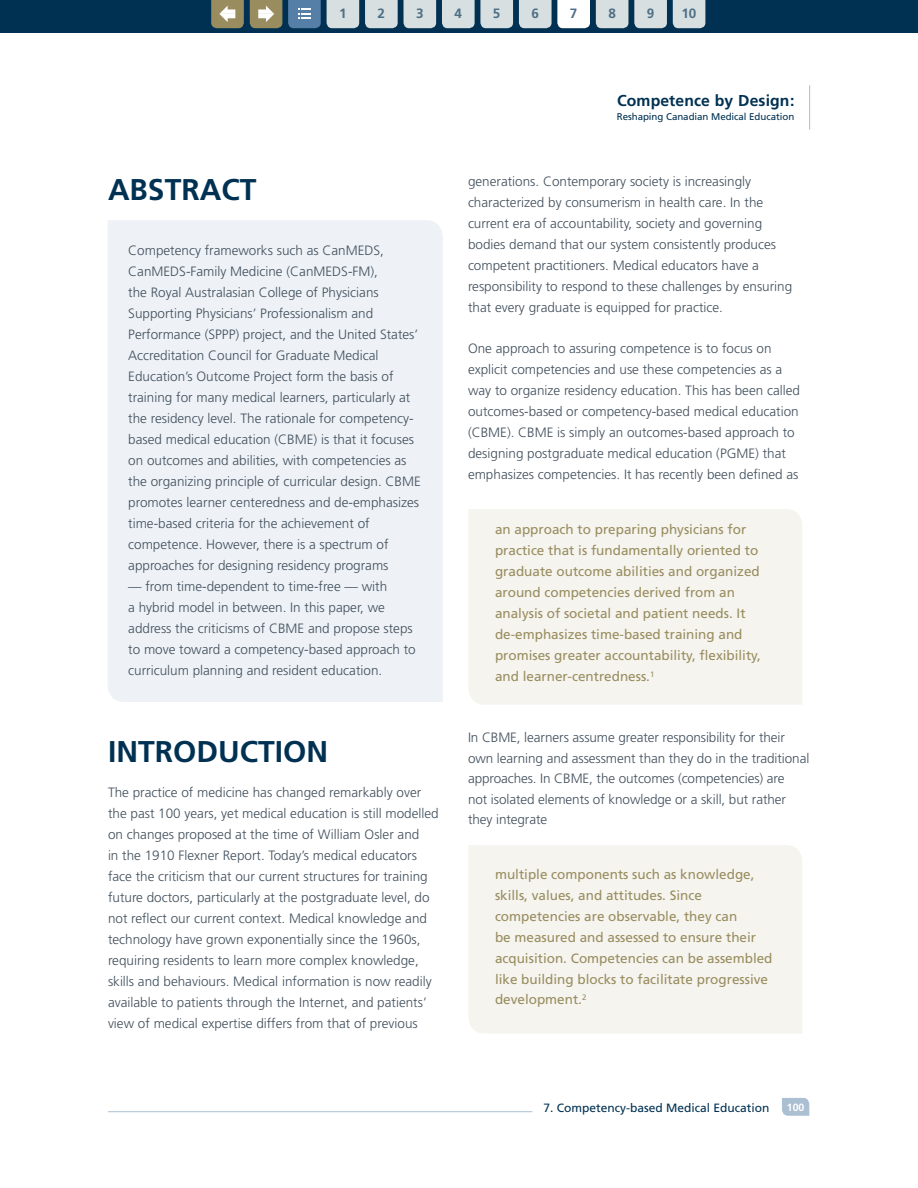
<style>
.page{position:relative;width:918px;height:1188px;background:#fff}
.page>*{position:absolute;margin:0;border:0;box-sizing:border-box;transform-origin:0 0}
.t1{font:700 30px "Frutiger";color:#003152}
.t2{font:700 15.75px "Frutiger";letter-spacing:.005em;color:#003152}
.t3{font:300 13.5px/21px "Frutiger";color:#414f5c}
.t4{font:13.5px/21px "Frutiger";color:#998d5f}
.t5{font:700 13.5px "Frutiger";color:#4d6f86}
.t6{font:12px "Frutiger";color:#003152}
.t7{font:700 10.5px "Frutiger";color:#fff}
.t8{font:9.75px "Frutiger";letter-spacing:-.005em;color:#003152}
</style>
<div class="page">
<div style="left:469px;top:509px;width:333px;height:196px;background:#f5f4ef"></div>
<div style="left:469px;top:845px;width:333px;height:188px;background:#f5f4ef"></div>
<div style="left:108px;top:220px;width:335px;height:482px;background:#eef2f6"></div>
<svg style="left:782px;top:1098px;width:27px;height:18px"></svg>
<hr style="left:108px;top:1111px;width:424px;height:1px;background:#aabfd2">
<hr style="left:809px;top:85px;width:1px;height:45px;background:#a2c0da">
<div style="left:0;top:0;width:918px;height:33px;background:#003152"></div>
<svg style="left:327px;top:0;width:32px;height:28px"></svg>
<svg style="left:365px;top:0;width:33px;height:28px"></svg>
<svg style="left:404px;top:0;width:32px;height:28px"></svg>
<svg style="left:442px;top:0;width:71px;height:28px;background:#c3ced2"></svg>
<svg style="left:519px;top:0;width:71px;height:28px;background:#d5dde0"></svg>
<svg style="left:596px;top:0;width:32px;height:28px"></svg>
<svg style="left:634px;top:0;width:33px;height:28px"></svg>
<svg style="left:673px;top:0;width:32px;height:28px"></svg>
<svg style="left:288px;top:0;width:33px;height:28px"></svg>
<svg style="left:250px;top:0;width:32px;height:28px"></svg>
<svg style="left:211px;top:0;width:33px;height:28px"></svg>
<p class="t5" style="left:339px;top:6px;width:9px">1</p>
<p class="t5" style="left:378px;top:6px;width:9px">2</p>
<p class="t5" style="left:416px;top:6px;width:9px">3</p>
<p class="t5" style="left:455px;top:6px;width:9px">4</p>
<p class="t5" style="left:493px;top:6px;width:9px">5</p>
<p class="t5" style="left:531px;top:6px;width:9px">6</p>
<p class="t5" style="left:570px;top:6px;width:9px">7</p>
<p class="t5" style="left:608px;top:6px;width:9px">8</p>
<p class="t5" style="left:647px;top:6px;width:9px">9</p>
<p class="t5" style="left:681px;top:6px;width:17px">10</p>
<h1 class="t1" style="left:108px;top:172px;width:150px">Abstract</h1>
<p class="t3" style="left:128px;top:240px;width:294px">Competency frameworks such as CanMEDS, CanMEDS-Family Medicine (CanMEDS-FM),<br>the Royal Australasian College of Physicians Supporting Physicians’ Professionalism and Performance (SPPP) project, and the United States’ Accreditation Council for Graduate Medical Education’s Outcome Project form the basis of training for many medical learners, particularly at the residency level. The rationale for competency&shy;based medical education (CBME) is that it focuses on outcomes and abilities, with competencies as the organizing principle of curricular design. CBME promotes learner centeredness and de-emphasizes time-based criteria for the achievement of competence. However, there is a spectrum of approaches for designing residency programs</p>
<p class="t3" style="left:128px;top:576px;width:289px">— from time-dependent to time-free — with<br>a hybrid model in between. In this paper, we address the criticisms of CBME and propose steps to move toward a competency-based approach to curriculum planning and resident education.</p>
<h1 class="t1" style="left:108px;top:734px;width:29px">INTRO</h1>
<h1 class="t1" style="left:196px;top:734px;width:109px">DUCTION</h1>
<p class="t3" style="left:108px;top:781px;width:332px">The practice of medicine has changed remarkably over the past 100 years, yet medical education is still modelled on changes proposed at the time of William Osler and<br>in the 1910 Flexner Report. Today’s medical educators face the criticism that our current structures for training future doctors, particularly at the postgraduate level, do not reflect our current context. Medical knowledge and technology have grown exponentially since the 1960s, requiring residents to learn more complex knowledge, skills and behaviours. Medical information is now readily available to patients through the Internet, and patients’ view of medical expertise differs from that of previous</p>
<p class="t2" style="left:617px;top:91px;width:179px">Competence by Design:</p>
<p class="t8" style="left:617px;top:111px;width:179px">Reshaping Canadian Medical Education</p>
<p class="t3" style="left:468px;top:171px;width:326px">generations. Contemporary society is increasingly characterized by consumerism in health care. In the current era of accountability, society and governing bodies demand that our system consistently produces competent practitioners. Medical educators have a responsibility to respond to these challenges by ensuring that every graduate is equipped for practice.</p>
<p class="t3" style="left:468px;top:338px;width:334px">One approach to assuring competence is to focus on explicit competencies and use these competencies as a way to organize residency education. This has been called outcomes-based or competency-based medical education (CBME). CBME is simply an outcomes-based approach to designing postgraduate medical education (PGME) that emphasizes competencies. It has recently been defined as</p>
<p class="t4" style="left:495px;top:519px;width:267px">an approach to preparing physicians for practice that is fundamentally oriented to graduate outcome abilities and organized around competencies derived from an analysis of societal and patient needs. It de-emphasizes time-based training and promises greater accountability, flexibility, and learner-centredness.<sup>1</sup></p>
<p class="t3" style="left:468px;top:727px;width:343px;line-height:20.5px">In CBME, learners assume greater responsibility for their own learning and assessment than they do in the traditional approaches. In CBME, the outcomes (competencies) are<br>not isolated elements of knowledge or a skill, but rather they integrate</p>
<p class="t4" style="left:495px;top:864px;width:279px">multiple components such as knowledge, skills, values, and attitudes. Since competencies are observable, they can<br>be measured and assessed to ensure their acquisition. Competencies can be assembled like building blocks to facilitate progressive development.<sup>2</sup></p>
<p class="t6" style="left:543px;top:1100px;width:228px">7. Competency-based Medical Education</p>
<p class="t7" style="left:787px;top:1101px;width:19px">100</p>
</div>
